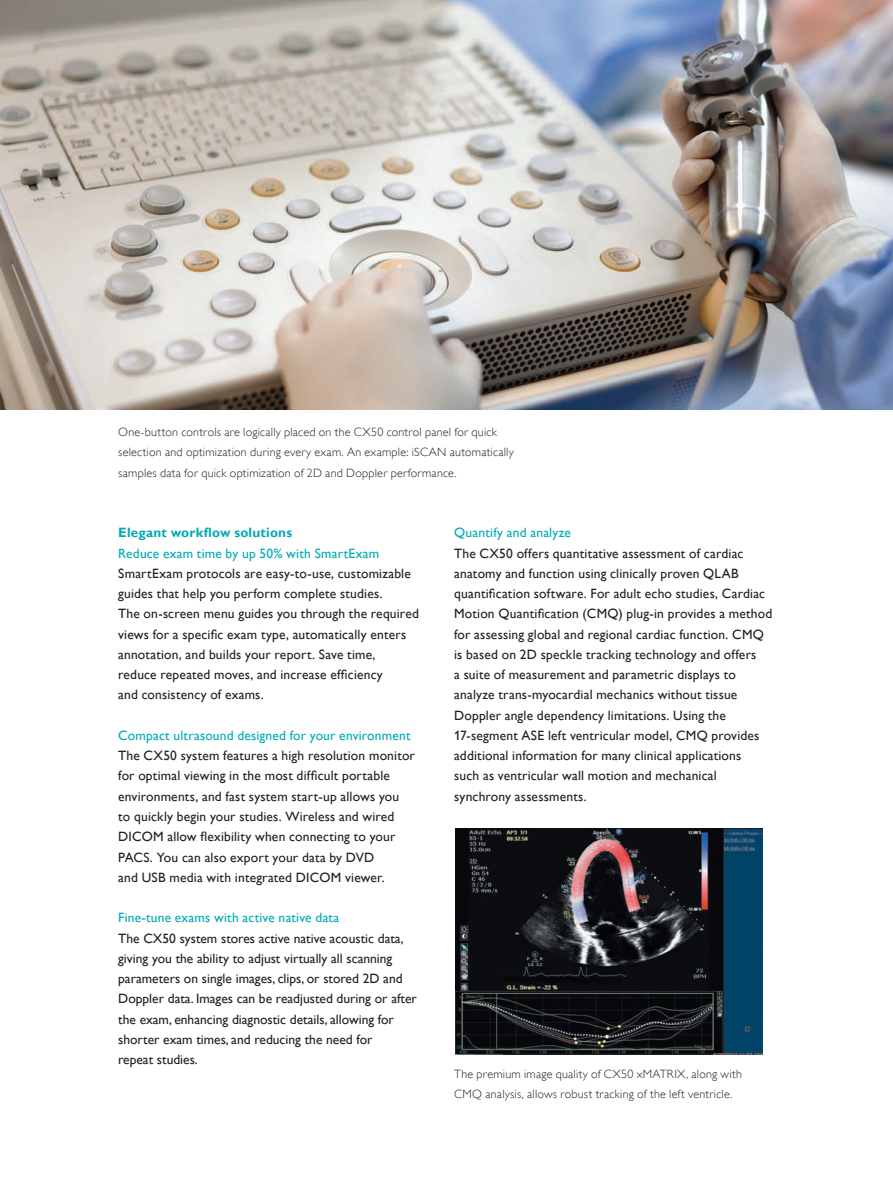
<style>
.page{position:relative;width:893px;height:1187px;background:#fff}
.page>*{position:absolute;margin:0;border:0;box-sizing:border-box;transform-origin:0 0}
.t1{font:13.5px/20.2px "Gill Sans Alt One WGL";letter-spacing:.01em;color:#231f20}
.t2{font:13.5px "Gill Sans Alt One WGL";letter-spacing:.015em;color:#00aab5}
.t3{font:700 13.5px "Gill Sans Alt One WGL";letter-spacing:.015em;color:#00aab5}
.t4{font:12px/20.2px "Gill Sans Alt One WGL Light";letter-spacing:.02em;color:#231f20}
</style>
<div class="page">
<img style="left:0;top:0;width:893px;height:409px">
<img style="left:455px;top:828px;width:308px;height:226px">
<p class="t4" style="left:118px;top:422px;width:397px">One-button controls are logically placed on the CX50 control panel for quick selection and optimization during every exam. An example: iSCAN automatically samples data for quick optimization of 2D and Doppler performance.</p>
<p class="t3" style="left:118px;top:523px;width:175px">Elegant workflow solutions</p>
<p class="t2" style="left:118px;top:543px;width:262px">Reduce exam time by up 50% with SmartExam</p>
<p class="t1" style="left:118px;top:563px;width:302px">SmartExam protocols are easy-to-use, customizable guides that help you perform complete studies.<br>The on-screen menu guides you through the required views for a specific exam type, automatically enters annotation, and builds your report. Save time,<br>reduce repeated moves, and increase efficiency<br>and consistency of exams.</p>
<p class="t2" style="left:118px;top:726px;width:294px">Compact ultrasound designed for your environment</p>
<p class="t1" style="left:118px;top:745px;width:298px">The CX50 system features a high resolution monitor for optimal viewing in the most difficult portable environments, and fast system start-up allows you<br>to quickly begin your studies. Wireless and wired DICOM allow flexibility when connecting to your PACS. You can also export your data by DVD<br>and USB media with integrated DICOM viewer.</p>
<p class="t2" style="left:118px;top:908px;width:223px">Fine-tune exams with active native data</p>
<p class="t1" style="left:118px;top:927px;width:300px">The CX50 system stores active native acoustic data, giving you the ability to adjust virtually all scanning parameters on single images, clips, or stored 2D and Doppler data. Images can be readjusted during or after the exam, enhancing diagnostic details, allowing for shorter exam times, and reducing the need for<br>repeat studies.</p>
<p class="t2" style="left:454px;top:523px;width:118px">Quantify and analyze</p>
<p class="t1" style="left:454px;top:542px;width:320px">The CX50 offers quantitative assessment of cardiac anatomy and function using clinically proven QLAB quantification software. For adult echo studies, Cardiac Motion Quantification (CMQ) plug-in provides a method for assessing global and regional cardiac function. CMQ is based on 2D speckle tracking technology and offers<br>a suite of measurement and parametric displays to analyze trans-myocardial mechanics without tissue Doppler angle dependency limitations. Using the 17-segment ASE left ventricular model, CMQ provides additional information for many clinical applications<br>such as ventricular wall motion and mechanical synchrony assessments.</p>
<p class="t4" style="left:454px;top:1063px;width:289px">The premium image quality of CX50 xMATRIX, along with<br>CMQ analysis, allows robust tracking of the left ventricle.</p>
</div>
